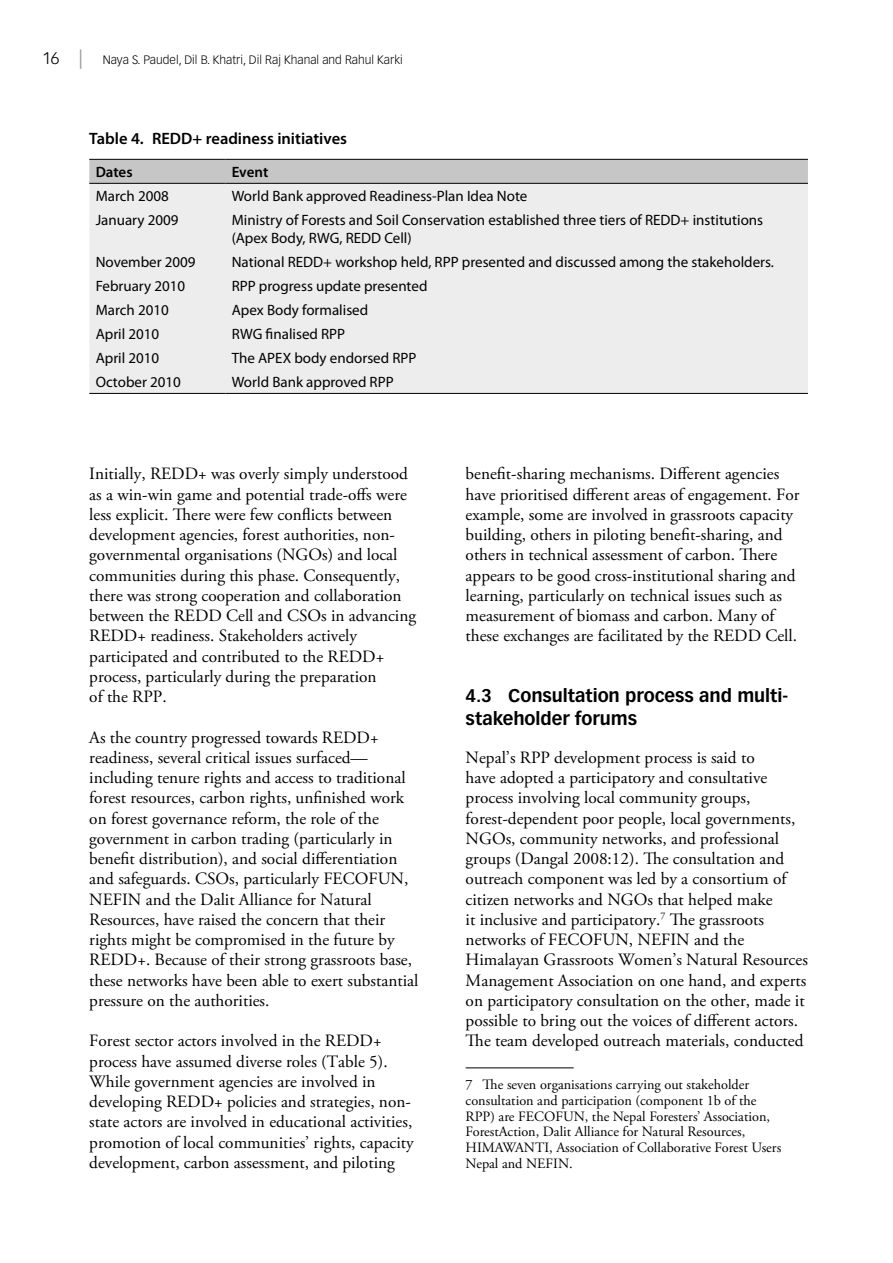
<style>
.page{position:relative;width:893px;height:1263px;background:#fff}
.page>*{position:absolute;margin:0;border:0;box-sizing:border-box;transform-origin:0 0}
.t1{font:700 18px/22.5px "Vectora LT Std";letter-spacing:-.005em;color:#000}
.t2{font:17.25px/20.2px "Adobe Garamond Pro";color:#000}
.t3{font:600 16.5px "Myriad Pro";color:#000}
.t4{font:15px/18px "Myriad Pro";color:#000}
.t5{font:600 15px "Myriad Pro";letter-spacing:-.005em;color:#000}
.t6{font:14.25px/15.8px "Adobe Garamond Pro";color:#000}
.t7{font:300 12px "Vectora LT Std";color:#000}
.s1{font-size:16.5px}
.s2{font-family:"Myriad Pro";font-weight:400;font-size:19.5px;color:#9d9d9c}
</style>
<div class="page">
<hr style="left:466px;top:1067px;width:108px;height:1px;background:#000">
<div style="left:89px;top:160px;width:719px;height:23px;background:#c6c6c6"></div>
<div style="left:89px;top:184px;width:719px;height:209px;background:#ededed"></div>
<hr style="left:89px;top:183px;width:136px;height:1px;background:#000">
<hr style="left:225px;top:183px;width:583px;height:1px;background:#000">
<hr style="left:89px;top:159px;width:136px;height:1px;background:#000">
<hr style="left:225px;top:159px;width:583px;height:1px;background:#000">
<hr style="left:89px;top:393px;width:136px;height:1px;background:#000">
<hr style="left:225px;top:393px;width:583px;height:1px;background:#000">
<p class="t7" style="left:43px;top:52px;width:362px"><span class="s1">16</span> <span class="s2">|</span> Naya S. Paudel, Dil B. Khatri, Dil Raj Khanal and Rahul Karki</p>
<p class="t3" style="left:89px;top:128px;width:259px">Table 4. REDD+ readiness initiatives</p>
<p class="t5" style="left:96px;top:162px;width:38px">Dates</p>
<p class="t5" style="left:232px;top:162px;width:38px">Event</p>
<p class="t4" style="left:96px;top:187px;width:75px">March 2008</p>
<p class="t4" style="left:232px;top:187px;width:297px">World Bank approved Readiness-Plan Idea Note</p>
<p class="t4" style="left:96px;top:211px;width:84px">January 2009</p>
<p class="t4" style="left:232px;top:211px;width:533px">Ministry of Forests and Soil Conservation established three tiers of REDD+ institutions (Apex Body, RWG, REDD Cell)</p>
<p class="t4" style="left:96px;top:253px;width:102px">November 2009</p>
<p class="t4" style="left:232px;top:253px;width:544px">National REDD+ workshop held, RPP presented and discussed among the stakeholders.</p>
<p class="t4" style="left:96px;top:277px;width:91px">February 2010</p>
<p class="t4" style="left:232px;top:277px;width:197px">RPP progress update presented</p>
<p class="t4" style="left:96px;top:301px;width:75px">March 2010</p>
<p class="t4" style="left:232px;top:301px;width:138px">Apex Body formalised</p>
<p class="t4" style="left:96px;top:325px;width:65px">April 2010</p>
<p class="t4" style="left:232px;top:325px;width:115px">RWG finalised RPP</p>
<p class="t4" style="left:96px;top:349px;width:65px">April 2010</p>
<p class="t4" style="left:232px;top:349px;width:186px">The APEX body endorsed RPP</p>
<p class="t4" style="left:96px;top:373px;width:87px">October 2010</p>
<p class="t4" style="left:232px;top:373px;width:163px">World Bank approved RPP</p>
<p class="t2" style="left:89px;top:464px;width:328px">Initially, REDD+ was overly simply understood as a win-win game and potential trade-offs were less explicit. There were few conflicts between development agencies, forest authorities, non&shy;governmental organisations (NGOs) and local communities during this phase. Consequently, there was strong cooperation and collaboration between the REDD Cell and CSOs in advancing REDD+ readiness. Stakeholders actively participated and contributed to the REDD+ process, particularly during the preparation<br>of the RPP.</p>
<p class="t2" style="left:89px;top:728px;width:331px">As the country progressed towards REDD+ readiness, several critical issues surfaced— including tenure rights and access to traditional forest resources, carbon rights, unfinished work on forest governance reform, the role of the government in carbon trading (particularly in benefit distribution), and social differentiation and safeguards. CSOs, particularly FECOFUN, NEFIN and the Dalit Alliance for Natural Resources, have raised the concern that their rights might be compromised in the future by REDD+. Because of their strong grassroots base, these networks have been able to exert substantial pressure on the authorities.</p>
<p class="t2" style="left:89px;top:1031px;width:326px">Forest sector actors involved in the REDD+ process have assumed diverse roles (Table 5).<br>While government agencies are involved in developing REDD+ policies and strategies, non&shy;state actors are involved in educational activities, promotion of local communities’ rights, capacity development, carbon assessment, and piloting</p>
<p class="t2" style="left:466px;top:464px;width:335px">benefit-sharing mechanisms. Different agencies have prioritised different areas of engagement. For example, some are involved in grassroots capacity building, others in piloting benefit-sharing, and others in technical assessment of carbon. There appears to be good cross-institutional sharing and learning, particularly on technical issues such as measurement of biomass and carbon. Many of these exchanges are facilitated by the REDD Cell.</p>
<p class="t1" style="left:466px;top:684px;width:324px">4.3 Consultation process and multi&shy;stakeholder forums</p>
<p class="t2" style="left:466px;top:748px;width:344px">Nepal’s RPP development process is said to<br>have adopted a participatory and consultative process involving local community groups, forest-dependent poor people, local governments, NGOs, community networks, and professional groups (Dangal 2008:12). The consultation and outreach component was led by a consortium of citizen networks and NGOs that helped make<br>it inclusive and participatory.<sup>7</sup> The grassroots networks of FECOFUN, NEFIN and the Himalayan Grassroots Women’s Natural Resources Management Association on one hand, and experts on participatory consultation on the other, made it possible to bring out the voices of different actors.<br>The team developed outreach materials, conducted</p>
<p class="t6" style="left:466px;top:1077px;width:317px">7 The seven organisations carrying out stakeholder consultation and participation (component 1b of the RPP) are FECOFUN, the Nepal Foresters’ Association, ForestAction, Dalit Alliance for Natural Resources, HIMAWANTI, Association of Collaborative Forest Users Nepal and NEFIN.</p>
</div>
